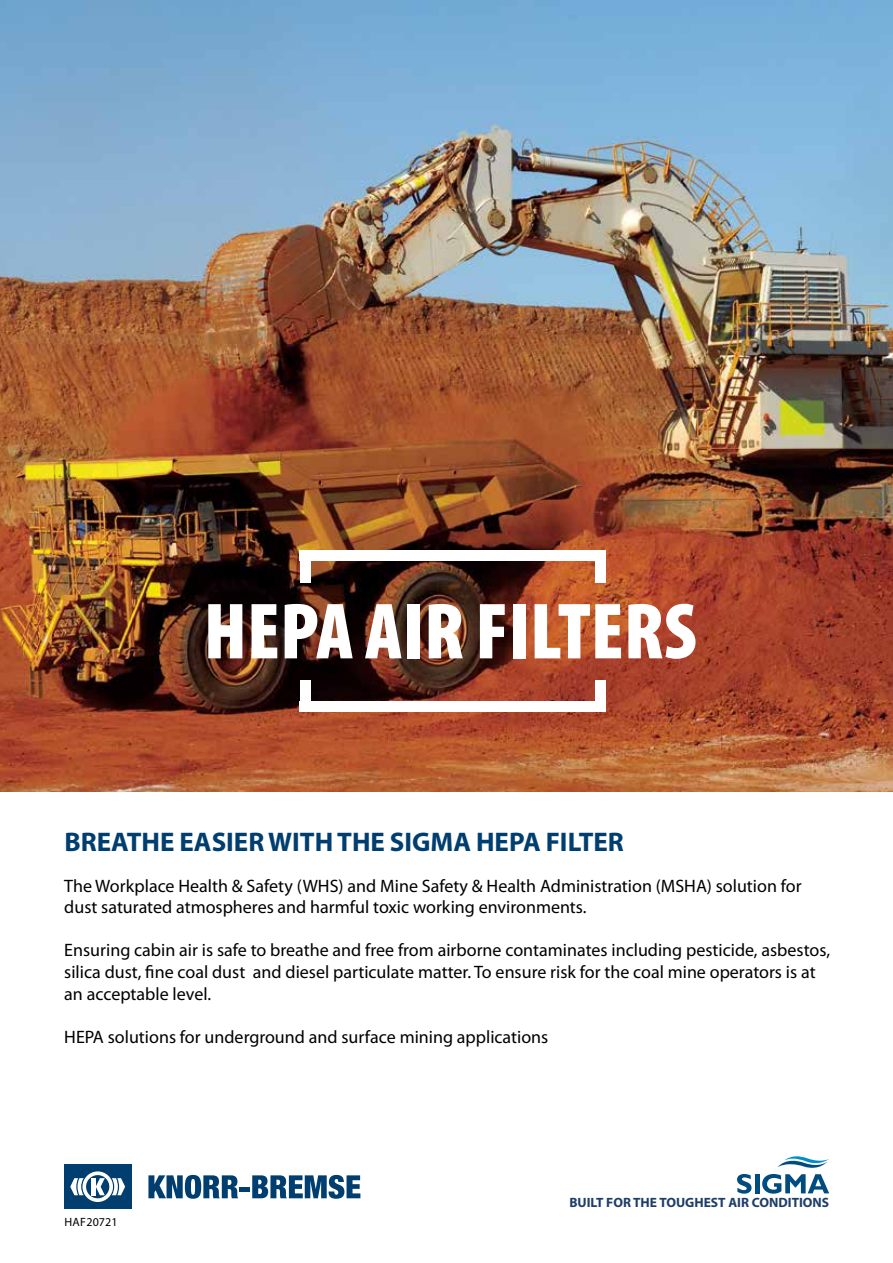
<style>
.page{position:relative;width:893px;height:1263px;background:#fff}
.page>*{position:absolute;margin:0;border:0;box-sizing:border-box;transform-origin:0 0}
.t1{font:900 condensed 80.4px "Myriad Pro";color:#fff}
.t2{font:700 27px "Myriad Pro";color:#003e70}
.t3{font:18px/21.6px "Myriad Pro";color:#000}
.t4{font:700 13.5px "Myriad Pro";color:#1e3d68}
.t5{font:12px "Myriad Pro";letter-spacing:.01em;color:#000}
</style>
<div class="page">
<img style="left:0;top:0;width:893px;height:791px">
<svg style="left:737px;top:1174px;width:14px;height:19px"></svg>
<hr style="left:755px;top:1174px;width:4px;height:19px;background:#004c81">
<svg style="left:762px;top:1156px;width:67px;height:37px"></svg>
<svg style="left:148px;top:1175px;width:90px;height:24px"></svg>
<div style="left:240px;top:1186px;width:10px;height:5px;background:#003e70"></div>
<svg style="left:252px;top:1175px;width:108px;height:24px"></svg>
<div style="left:64px;top:1164px;width:67px;height:45px;background:#003e70"></div>
<svg style="left:70px;top:1171px;width:55px;height:31px"></svg>
<div style="left:300px;top:561px;width:11px;height:22px;background:#fff"></div>
<div style="left:595px;top:680px;width:11px;height:21px;background:#fff"></div>
<div style="left:595px;top:561px;width:11px;height:22px;background:#fff"></div>
<div style="left:300px;top:680px;width:11px;height:21px;background:#fff"></div>
<div style="left:300px;top:550px;width:306px;height:11px;background:#fff"></div>
<div style="left:300px;top:701px;width:306px;height:11px;background:#fff"></div>
<h1 class="t1" style="left:204px;top:587px;width:494px">HEPA AIR FILTERS</h1>
<h2 class="t2" style="left:65px;top:825px;width:561px">BREATHE EASIER WITH THE SIGMA HEPA FILTER</h2>
<p class="t3" style="left:64px;top:874px;width:739px">The Workplace Health &amp; Safety (WHS) and Mine Safety &amp; Health Administration (MSHA) solution for dust saturated atmospheres and harmful toxic working environments.</p>
<p class="t3" style="left:64px;top:939px;width:767px">Ensuring cabin air is safe to breathe and free from airborne contaminates including pesticide, asbestos, silica dust, fine coal dust and diesel particulate matter. To ensure risk for the coal mine operators is at an acceptable level.</p>
<p class="t3" style="left:64px;top:1026px;width:486px">HEPA solutions for underground and surface mining applications</p>
<p class="t5" style="left:64px;top:1214px;width:55px">HAF20721</p>
<p class="t4" style="left:569px;top:1194px;width:261px">BUILT FOR THE TOUGHEST AIR CONDITIONS</p>
</div>
